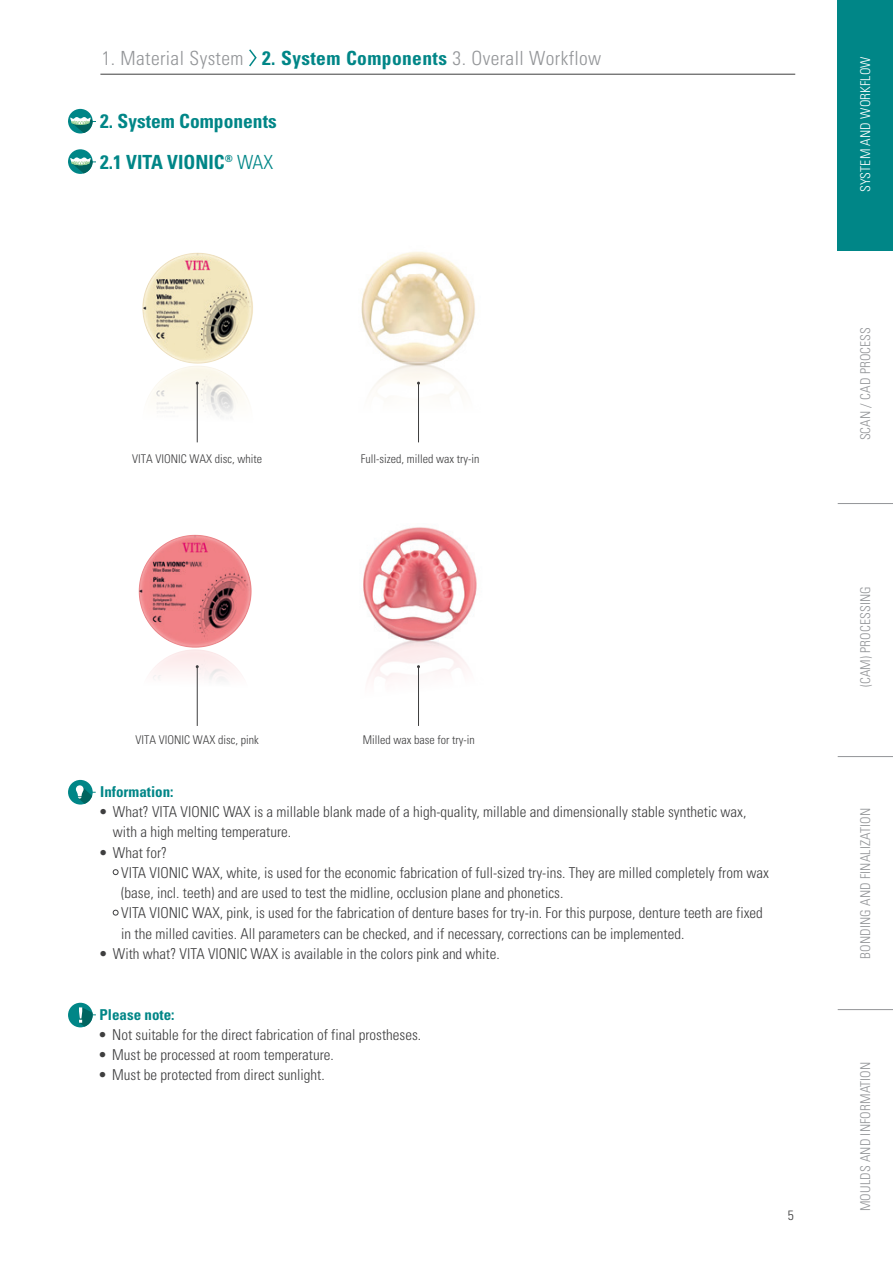
<style>
.page{position:relative;width:893px;height:1263px;background:#fff}
.page>*{position:absolute;margin:0;border:0;box-sizing:border-box;transform-origin:0 0}
.t1{font:300 condensed 19.5px "Univers LT Std";letter-spacing:.02em;color:#939598}
.t2{font:700 condensed 19.5px "Univers LT Std";color:#008687}
.t3{font:300 condensed 15px/20.2px "Univers LT Std";color:#3e3e3f}
.t4{font:700 condensed 15px "Univers LT Std";color:#008687}
.t5{font:300 condensed 13.5px "Univers LT Std";letter-spacing:.01em;color:#939598}
.t6{font:300 condensed 13.5px "Univers LT Std";letter-spacing:.01em;color:#fff}
.t7{font:300 condensed 13.5px "Univers LT Std";color:#3e3e3f}
.t8{font:300 condensed 12px "Univers LT Std";color:#3e3e3f}
.s1{font-weight:700;color:#008687}
.s2{font-weight:300}
.s3{font-weight:700}
</style>
<div class="page">
<div style="left:838px;top:0;width:55px;height:250px;background:#008687"></div>
<hr style="left:838px;top:1009px;width:55px;height:1px;background:#939598">
<hr style="left:838px;top:756px;width:55px;height:1px;background:#939598">
<hr style="left:838px;top:503px;width:55px;height:1px;background:#939598">
<div style="left:68px;top:1003px;width:25px;height:24px;background:#008687;border-radius:50%"></div>
<svg style="left:79px;top:1007px;width:17px;height:20px"></svg>
<img style="left:150px;top:366px;width:98px;height:77px">
<div style="left:68px;top:780px;width:25px;height:24px;background:#008687;border-radius:50%"></div>
<svg style="left:76px;top:785px;width:20px;height:19px"></svg>
<hr style="left:100px;top:74px;width:695px;height:1px;background:#3e3e3f">
<img style="left:142px;top:253px;width:97px;height:111px">
<img style="left:361px;top:251px;width:114px;height:111px">
<img style="left:371px;top:362px;width:92px;height:81px">
<img style="left:139px;top:535px;width:107px;height:113px">
<img style="left:153px;top:649px;width:86px;height:77px">
<img style="left:363px;top:527px;width:114px;height:114px">
<img style="left:368px;top:641px;width:100px;height:39px">
<hr style="left:197px;top:383px;width:1px;height:59px;background:#3e3e3f">
<hr style="left:197px;top:667px;width:1px;height:59px;background:#3e3e3f">
<hr style="left:418px;top:383px;width:1px;height:59px;background:#3e3e3f">
<hr style="left:418px;top:667px;width:1px;height:59px;background:#3e3e3f">
<div style="left:68px;top:109px;width:25px;height:24px;background:#008687;border-radius:50%"></div>
<svg style="left:68px;top:117px;width:28px;height:16px"></svg>
<div style="left:68px;top:149px;width:25px;height:25px;background:#008687;border-radius:50%"></div>
<svg style="left:68px;top:157px;width:28px;height:16px"></svg>
<svg style="left:249px;top:49px;width:8px;height:18px"></svg>
<svg style="left:113px;top:869px;width:5px;height:6px"></svg>
<svg style="left:113px;top:910px;width:5px;height:5px"></svg>
<h1 class="t1" style="left:102px;top:47px;width:501px">1. Material System <span class="s1">2. System Components</span> 3. Overall Workflow</h1>
<h1 class="t2" style="left:100px;top:110px;width:178px">2. System Components</h1>
<h1 class="t2" style="left:100px;top:150px;width:174px">2.1 VITA VIONIC<sup>®</sup> <span class="s2">WAX</span></h1>
<p class="t8" style="left:132px;top:451px;width:131px">VITA VIONIC WAX disc, white</p>
<p class="t8" style="left:361px;top:451px;width:120px">Full-sized, milled wax try-in</p>
<p class="t8" style="left:135px;top:732px;width:125px">VITA VIONIC WAX disc, pink</p>
<p class="t8" style="left:363px;top:732px;width:113px">Milled wax base for try-in</p>
<p class="t4" style="left:100px;top:782px;width:75px">Information:</p>
<p class="t3" style="left:113px;top:802px;width:635px;text-indent:-13px"><span class="s3">•</span> What? VITA VIONIC WAX is a millable blank made of a high-quality, millable and dimensionally stable synthetic wax, with a high melting temperature.</p>
<p class="t3" style="left:121px;top:842px;width:649px;text-indent:-21px"><span class="s3">•</span> What for?<br>VITA VIONIC WAX, white, is used for the economic fabrication of full-sized try-ins. They are milled completely from wax (base, incl. teeth) and are used to test the midline, occlusion plane and phonetics.<br>VITA VIONIC WAX, pink, is used for the fabrication of denture bases for try-in. For this purpose, denture teeth are fixed in the milled cavities. All parameters can be checked, and if necessary, corrections can be implemented.</p>
<p class="t3" style="left:100px;top:943px;width:401px"><span class="s3">•</span> With what? VITA VIONIC WAX is available in the colors pink and white.</p>
<p class="t4" style="left:99px;top:1005px;width:76px">Please note:</p>
<p class="t3" style="left:99px;top:1024px;width:323px"><span class="s3">•</span> Not suitable for the direct fabrication of final prostheses.</p>
<p class="t3" style="left:99px;top:1045px;width:236px"><span class="s3">•</span> Must be processed at room temperature.</p>
<p class="t3" style="left:99px;top:1065px;width:227px"><span class="s3">•</span> Must be protected from direct sunlight.</p>
<p class="t7" style="left:788px;top:1206px;width:7px">5</p>
<p class="t6" style="left:857px;top:192px;width:137px;rotate:-90deg">SYSTEM AND WORKFLOW</p>
<p class="t5" style="left:857px;top:440px;width:115px;rotate:-90deg">SCAN / CAD PROCESS</p>
<p class="t5" style="left:857px;top:687px;width:103px;rotate:-90deg">(CAM) PROCESSING</p>
<p class="t5" style="left:857px;top:959px;width:152px;rotate:-90deg">BONDING AND FINALIZATION</p>
<p class="t5" style="left:857px;top:1211px;width:151px;rotate:-90deg">MOULDS AND INFORMATION</p>
</div>
